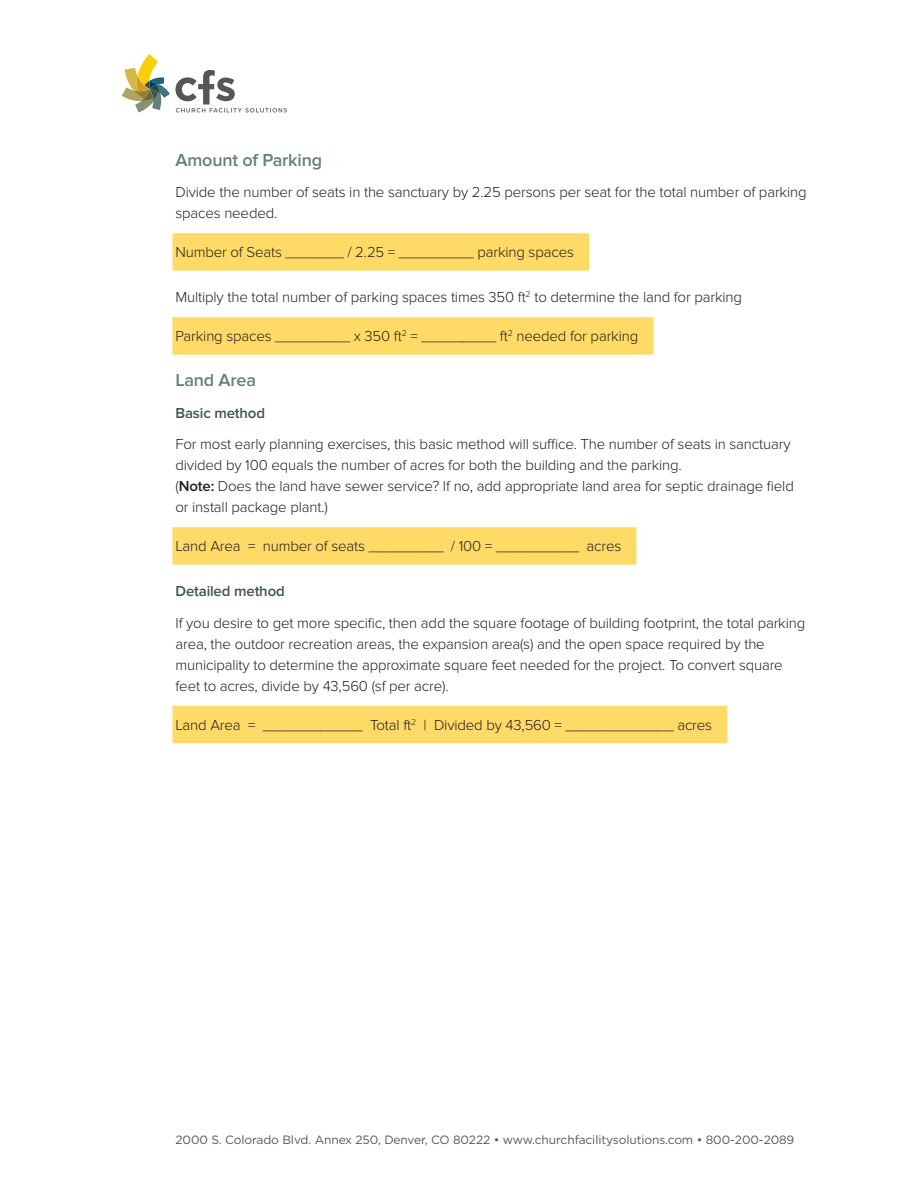
<style>
.page{position:relative;width:918px;height:1188px;background:#fff}
.page>*{position:absolute;margin:0;border:0;box-sizing:border-box;transform-origin:0 0}
.t1{font:600 18px "Proxima Nova";letter-spacing:-.01em;color:#65807c}
.t2{font:300 15px/21px "Proxima Nova";letter-spacing:-.01em;color:#231f20}
.t3{font:600 15px "Proxima Nova";letter-spacing:-.01em;color:#3e5743}
.t4{font:12px "Gotham";letter-spacing:-.01em;color:#575657}
.s1{font-weight:600}
</style>
<div class="page">
<div style="left:172px;top:233px;width:417px;height:21px;background:#ffda67"></div>
<div style="left:172px;top:253px;width:417px;height:18px;background:#ffda67"></div>
<div style="left:172px;top:317px;width:481px;height:21px;background:#ffda67"></div>
<div style="left:172px;top:337px;width:481px;height:18px;background:#ffda67"></div>
<div style="left:172px;top:527px;width:464px;height:21px;background:#ffda67"></div>
<div style="left:172px;top:547px;width:464px;height:18px;background:#ffda67"></div>
<div style="left:172px;top:706px;width:555px;height:21px;background:#ffda67"></div>
<div style="left:172px;top:725px;width:555px;height:18px;background:#ffda67"></div>
<svg style="left:122px;top:54px;width:165px;height:58px"></svg>
<p class="t1" style="left:176px;top:149px;width:148px">Amount of Parking</p>
<p class="t2" style="left:176px;top:182px;width:633px">Divide the number of seats in the sanctuary by 2.25 persons per seat for the total number of parking spaces needed.</p>
<p class="t2" style="left:176px;top:242px;width:400px">Number of Seats _______ / 2.25 = _________ parking spaces</p>
<p class="t2" style="left:176px;top:287px;width:568px">Multiply the total number of parking spaces times 350 ft<sup>2</sup> to determine the land for parking</p>
<p class="t2" style="left:175px;top:326px;width:464px">Parking spaces _________ x 350 ft<sup>2</sup> = _________ ft<sup>2</sup> needed for parking</p>
<p class="t1" style="left:176px;top:370px;width:82px">Land Area</p>
<p class="t3" style="left:176px;top:404px;width:91px">Basic method</p>
<p class="t2" style="left:176px;top:434px;width:620px">For most early planning exercises, this basic method will suffice. The number of seats in sanctuary divided by 100 equals the number of acres for both the building and the parking.<br>(<span class="s1">Note:</span> Does the land have sewer service? If no, add appropriate land area for septic drainage field or install package plant.)</p>
<p class="t2" style="left:176px;top:536px;width:447px">Land Area = number of seats _________ / 100 = __________ acres</p>
<p class="t3" style="left:176px;top:583px;width:111px">Detailed method</p>
<p class="t2" style="left:176px;top:612px;width:631px">If you desire to get more specific, then add the square footage of building footprint, the total parking area, the outdoor recreation areas, the expansion area(s) and the open space required by the municipality to determine the approximate square feet needed for the project. To convert square feet to acres, divide by 43,560 (sf per acre).</p>
<p class="t2" style="left:176px;top:714px;width:538px">Land Area = ____________ Total ft<sup>2</sup> | Divided by 43,560 = _____________ acres</p>
<p class="t4" style="left:176px;top:1132px;width:620px">2000 S. Colorado Blvd. Annex 250, Denver, CO 80222 • www.churchfacilitysolutions.com • 800-200-2089</p>
</div>
